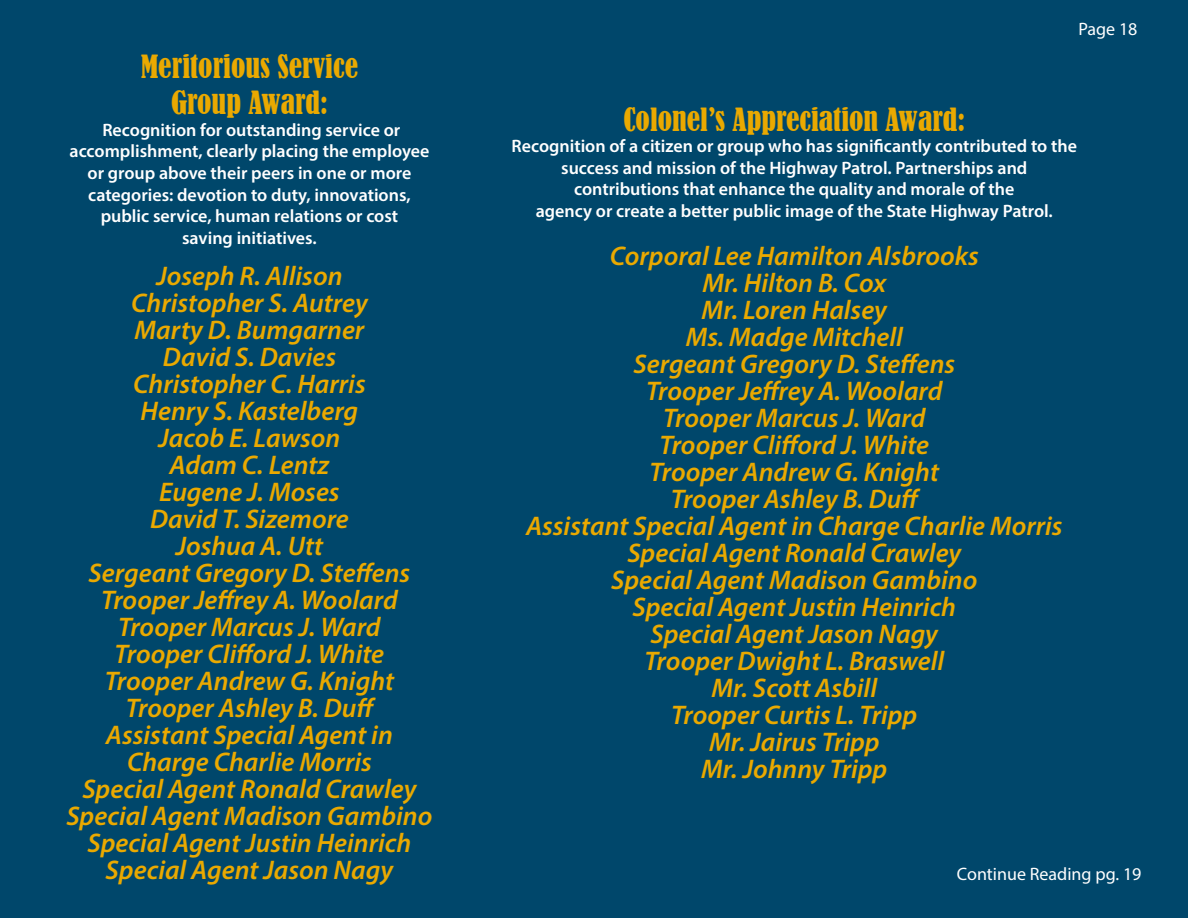
<style>
.page{position:relative;width:1188px;height:918px;background:#00476b}
.page>*{position:absolute;margin:0;border:0;box-sizing:border-box;transform-origin:0 0}
.t1{font:condensed 30px/36px "Bernard";color:#eaa900;text-align:center}
.t2{font:italic 600 27px/27px "Myriad Pro";color:#eaa900;text-align:center}
.t3{font:600 18px/21.6px "Myriad Pro";color:#fff;text-align:center}
.t4{font:18px "Myriad Pro";color:#fff}
</style>
<div class="page">
<p class="t1" style="left:141px;top:49px;width:219px">Meritorious Service<br>Group Award:</p>
<p class="t3" style="left:70px;top:118px;width:361px">Recognition for outstanding service or accomplishment, clearly placing the employee or group above their peers in one or more categories: devotion to duty, innovations, public service, human relations or cost<br>saving initiatives.</p>
<p class="t2" style="left:66px;top:262px;width:368px">Joseph R. Allison<br>Christopher S. Autrey<br>Marty D. Bumgarner<br>David S. Davies<br>Christopher C. Harris<br>Henry S. Kastelberg<br>Jacob E. Lawson<br>Adam C. Lentz<br>Eugene J. Moses<br>David T. Sizemore<br>Joshua A. Utt<br>Sergeant Gregory D. Steffens<br>Trooper Jeffrey A. Woolard<br>Trooper Marcus J. Ward<br>Trooper Clifford J. White<br>Trooper Andrew G. Knight<br>Trooper Ashley B. Duff<br>Assistant Special Agent in<br>Charge Charlie Morris<br>Special Agent Ronald Crawley<br>Special Agent Madison Gambino<br>Special Agent Justin Heinrich<br>Special Agent Jason Nagy</p>
<p class="t4" style="left:1078px;top:18px;width:61px">Page 18</p>
<p class="t1" style="left:623px;top:102px;width:343px">Colonel’s Appreciation Award:</p>
<p class="t3" style="left:512px;top:135px;width:567px">Recognition of a citizen or group who has significantly contributed to the success and mission of the Highway Patrol. Partnerships and contributions that enhance the quality and morale of the<br>agency or create a better public image of the State Highway Patrol.</p>
<p class="t2" style="left:526px;top:242px;width:538px">Corporal Lee Hamilton Alsbrooks<br>Mr. Hilton B. Cox<br>Mr. Loren Halsey<br>Ms. Madge Mitchell<br>Sergeant Gregory D. Steffens<br>Trooper Jeffrey A. Woolard<br>Trooper Marcus J. Ward<br>Trooper Clifford J. White<br>Trooper Andrew G. Knight<br>Trooper Ashley B. Duff<br>Assistant Special Agent in Charge Charlie Morris<br>Special Agent Ronald Crawley<br>Special Agent Madison Gambino<br>Special Agent Justin Heinrich<br>Special Agent Jason Nagy<br>Trooper Dwight L. Braswell<br>Mr. Scott Asbill<br>Trooper Curtis L. Tripp<br>Mr. Jairus Tripp<br>Mr. Johnny Tripp</p>
<p class="t4" style="left:957px;top:863px;width:186px">Continue Reading pg. 19</p>
</div>
